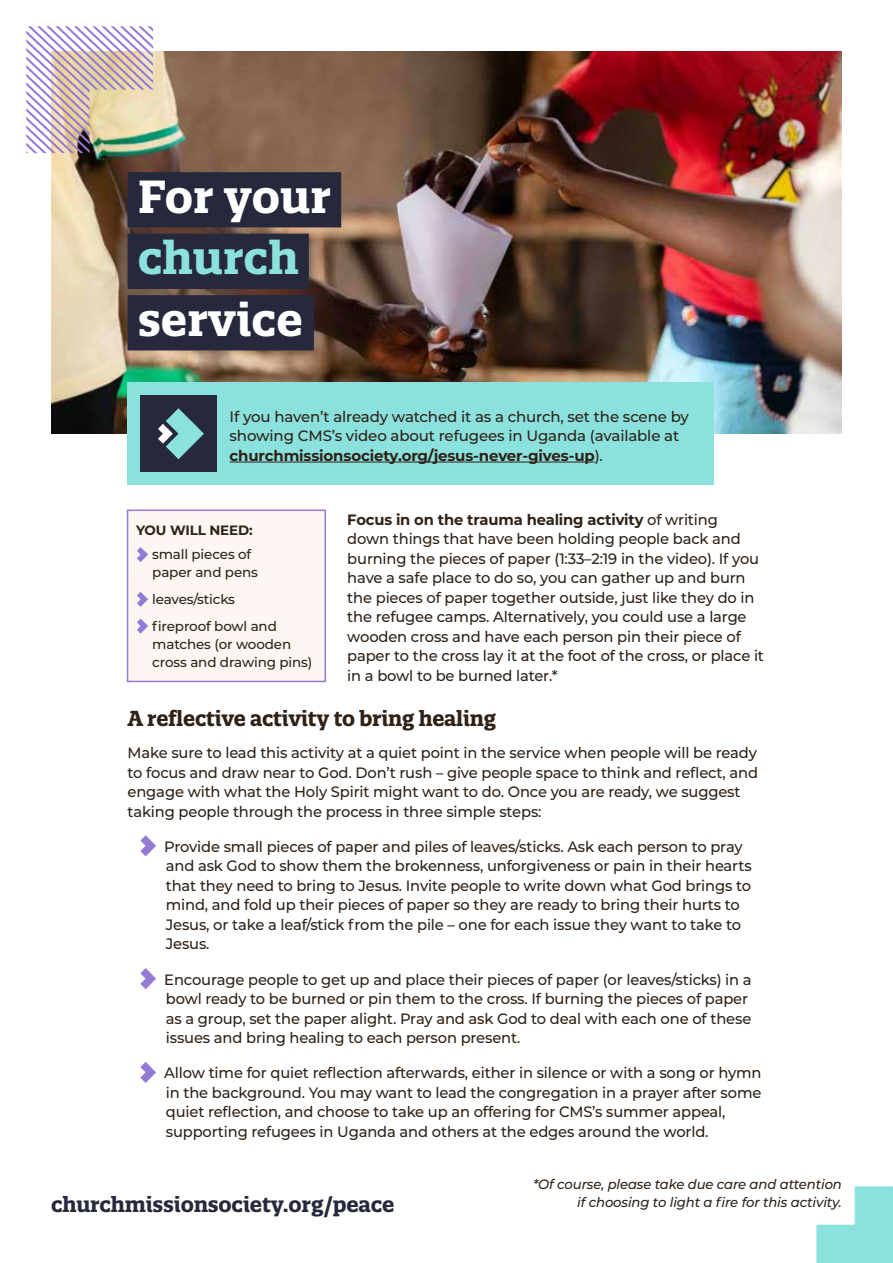
<style>
.page{position:relative;width:893px;height:1263px;background:#fff}
.page>*{position:absolute;margin:0;border:0;box-sizing:border-box;transform-origin:0 0}
.t1{font:700 45px "Quatro Slab";color:#fff}
.t2{font:700 45px "Quatro Slab";color:#8ae1de}
.t3{font:700 21px "Quatro Slab";letter-spacing:-.01em;color:#2f2116}
.t4{font:700 21px "Quatro Slab";letter-spacing:-.01em;color:#26293b}
.t5{font:500 15px/19.5px "Montserrat";letter-spacing:-.01em;color:#2f2116}
.t6{font:500 13.5px/18px "Montserrat";letter-spacing:-.01em;color:#2f2116}
.t7{font:italic 500 13.5px/18px "Montserrat";letter-spacing:-.01em;color:#2f2116;text-align:right}
.t8{font:700 13.5px "Montserrat";letter-spacing:-.01em;color:#2f2116}
.s1{font-weight:700}
</style>
<div class="page">
<svg style="left:140px;top:835px;width:16px;height:21px"></svg>
<svg style="left:140px;top:968px;width:16px;height:21px"></svg>
<svg style="left:140px;top:1062px;width:16px;height:21px"></svg>
<img style="left:51px;top:51px;width:791px;height:383px">
<div style="left:128px;top:383px;width:586px;height:102px;background:#8ae1de"></div>
<svg style="left:26px;top:26px;width:127px;height:127px"></svg>
<hr style="left:230px;top:462px;width:365px;height:1px;background:#2f2116">
<svg style="left:816px;top:1186px;width:77px;height:77px"></svg>
<div style="left:140px;top:395px;width:77px;height:77px;background:#26293c"></div>
<svg style="left:158px;top:408px;width:46px;height:51px"></svg>
<div style="left:128px;top:172px;width:213px;height:55px;background:#26293c"></div>
<div style="left:128px;top:234px;width:181px;height:55px;background:#26293c"></div>
<div style="left:128px;top:295px;width:186px;height:55px;background:#26293c"></div>
<div style="left:128px;top:510px;width:197px;height:171px;background:#fef6f2"></div>
<svg style="left:137px;top:547px;width:11px;height:15px"></svg>
<svg style="left:137px;top:592px;width:11px;height:15px"></svg>
<svg style="left:137px;top:619px;width:11px;height:15px"></svg>
<div style="left:127px;top:509px;width:199px;height:173px;border:2px solid #947ad5"></div>
<h1 class="t1" style="left:138px;top:168px;width:195px">For your</h1>
<h1 class="t2" style="left:138px;top:229px;width:163px">church</h1>
<h1 class="t1" style="left:138px;top:291px;width:167px">service</h1>
<p class="t5" style="left:230px;top:406px;width:461px">If you haven’t already watched it as a church, set the scene by showing CMS’s video about refugees in Uganda (available at <span class="s1">churchmissionsociety.org/jesus-never-gives-up</span>).</p>
<p class="t5" style="left:347px;top:509px;width:418px"><span class="s1">Focus in on the trauma healing activity</span> of writing<br>down things that have been holding people back and burning the pieces of paper (1:33–2:19 in the video). If you have a safe place to do so, you can gather up and burn the pieces of paper together outside, just like they do in the refugee camps. Alternatively, you could use a large wooden cross and have each person pin their piece of paper to the cross lay it at the foot of the cross, or place it in a bowl to be burned later.*</p>
<h2 class="t3" style="left:128px;top:705px;width:370px">A reflective activity to bring healing</h2>
<p class="t5" style="left:128px;top:742px;width:632px">Make sure to lead this activity at a quiet point in the service when people will be ready to focus and draw near to God. Don’t rush – give people space to think and reflect, and engage with what the Holy Spirit might want to do. Once you are ready, we suggest taking people through the process in three simple steps:</p>
<p class="t5" style="left:164px;top:836px;width:589px">Provide small pieces of paper and piles of leaves/sticks. Ask each person to pray and ask God to show them the brokenness, unforgiveness or pain in their hearts that they need to bring to Jesus. Invite people to write down what God brings to mind, and fold up their pieces of paper so they are ready to bring their hurts to Jesus, or take a leaf/stick from the pile – one for each issue they want to take to Jesus.</p>
<p class="t5" style="left:164px;top:969px;width:589px">Encourage people to get up and place their pieces of paper (or leaves/sticks) in a bowl ready to be burned or pin them to the cross. If burning the pieces of paper as a group, set the paper alight. Pray and ask God to deal with each one of these issues and bring healing to each person present.</p>
<p class="t5" style="left:164px;top:1063px;width:599px">Allow time for quiet reflection afterwards, either in silence or with a song or hymn in the background. You may want to lead the congregation in a prayer after some quiet reflection, and choose to take up an offering for CMS’s summer appeal, supporting refugees in Uganda and others at the edges around the world.</p>
<p class="t8" style="left:136px;top:520px;width:118px">YOU WILL NEED:</p>
<p class="t6" style="left:152px;top:545px;width:107px">small pieces of paper and pens</p>
<p class="t6" style="left:152px;top:585px;width:126px;line-height:26.7px">leaves/sticks fireproof bowl and</p>
<p class="t6" style="left:152px;top:634px;width:162px">matches (or wooden cross and drawing pins)</p>
<h2 class="t4" style="left:51px;top:1190px;width:345px">churchmissionsociety.org/peace</h2>
<p class="t7" style="left:533px;top:1174px;width:310px">*Of course, please take due care and attention if choosing to light a fire for this activity.</p>
</div>
